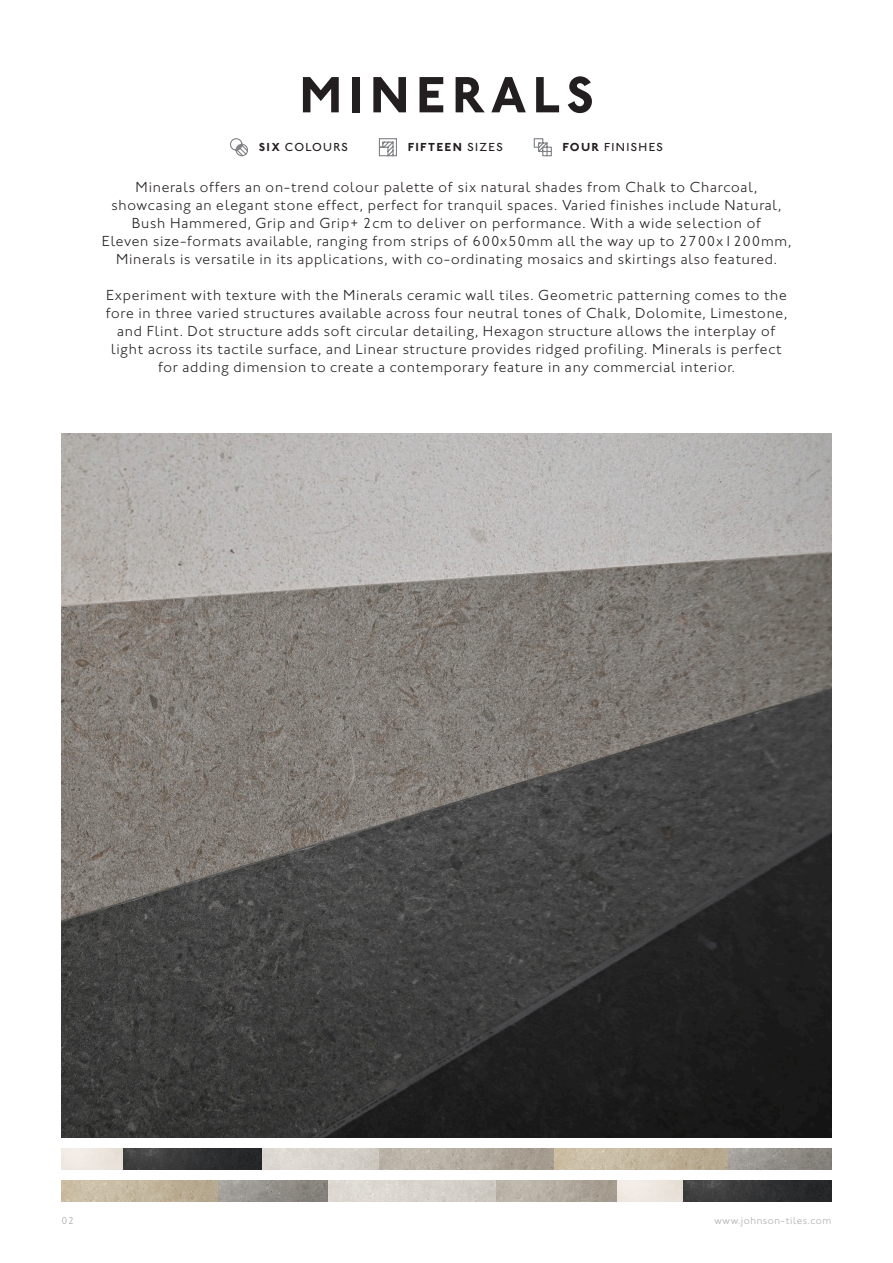
<style>
.page{position:relative;width:893px;height:1263px;background:#fff}
.page>*{position:absolute;margin:0;border:0;box-sizing:border-box;transform-origin:0 0}
.t1{font:700 52.5px "Johnston ITC Std";letter-spacing:.11em;color:#231f20}
.t2{font:300 15px "Johnston ITC Std";letter-spacing:.05em;color:#231f20}
.t3{font:500 12px "Johnston ITC Std";letter-spacing:.1em;color:#231f20}
.t4{font:700 12px "Johnston ITC Std";letter-spacing:.11em;color:#231f20}
.t5{font:300 10.5px "Johnston ITC Std";letter-spacing:.05em;color:#a8a9ad}
.s1{font-weight:700}
.s2{font-weight:500}
</style>
<div class="page">
<svg style="left:230px;top:138px;width:18px;height:19px"></svg>
<svg style="left:378px;top:138px;width:19px;height:19px"></svg>
<svg style="left:533px;top:138px;width:19px;height:19px"></svg>
<img style="left:62px;top:1180px;width:769px;height:21px">
<img style="left:62px;top:1148px;width:769px;height:21px">
<img style="left:62px;top:434px;width:769px;height:703px">
<p class="t1" style="left:299px;top:63px;width:296px">MINERALS</p>
<p class="t3" style="left:259px;top:140px;width:91px"><span class="s1">SIX</span> COLOURS</p>
<p class="t4" style="left:408px;top:140px;width:97px">FIFTEEN <span class="s2">SIZES</span></p>
<p class="t3" style="left:563px;top:140px;width:102px"><span class="s1">FOUR</span> FINISHES</p>
<p class="t2" style="left:136px;top:178px;width:623px">Minerals offers an on-trend colour palette of six natural shades from Chalk to Charcoal,</p>
<p class="t2" style="left:112px;top:196px;width:671px">showcasing an elegant stone effect, perfect for tranquil spaces. Varied finishes include Natural,</p>
<p class="t2" style="left:132px;top:214px;width:631px">Bush Hammered, Grip and Grip+ 2cm to deliver on performance. With a wide selection of</p>
<p class="t2" style="left:102px;top:232px;width:691px">Eleven size-formats available, ranging from strips of 600x50mm all the way up to 2700x1200mm,</p>
<p class="t2" style="left:116px;top:250px;width:662px">Minerals is versatile in its applications, with co-ordinating mosaics and skirtings also featured.</p>
<p class="t2" style="left:106px;top:286px;width:682px">Experiment with texture with the Minerals ceramic wall tiles. Geometric patterning comes to the</p>
<p class="t2" style="left:106px;top:304px;width:683px">fore in three varied structures available across four neutral tones of Chalk, Dolomite, Limestone,</p>
<p class="t2" style="left:117px;top:322px;width:660px">and Flint. Dot structure adds soft circular detailing, Hexagon structure allows the interplay of</p>
<p class="t2" style="left:111px;top:340px;width:672px">light across its tactile surface, and Linear structure provides ridged profiling. Minerals is perfect</p>
<p class="t2" style="left:158px;top:358px;width:578px">for adding dimension to create a contemporary feature in any commercial interior.</p>
<p class="t5" style="left:62px;top:1214px;width:14px">02</p>
<p class="t5" style="left:715px;top:1214px;width:118px">www.johnson-tiles.com</p>
</div>
